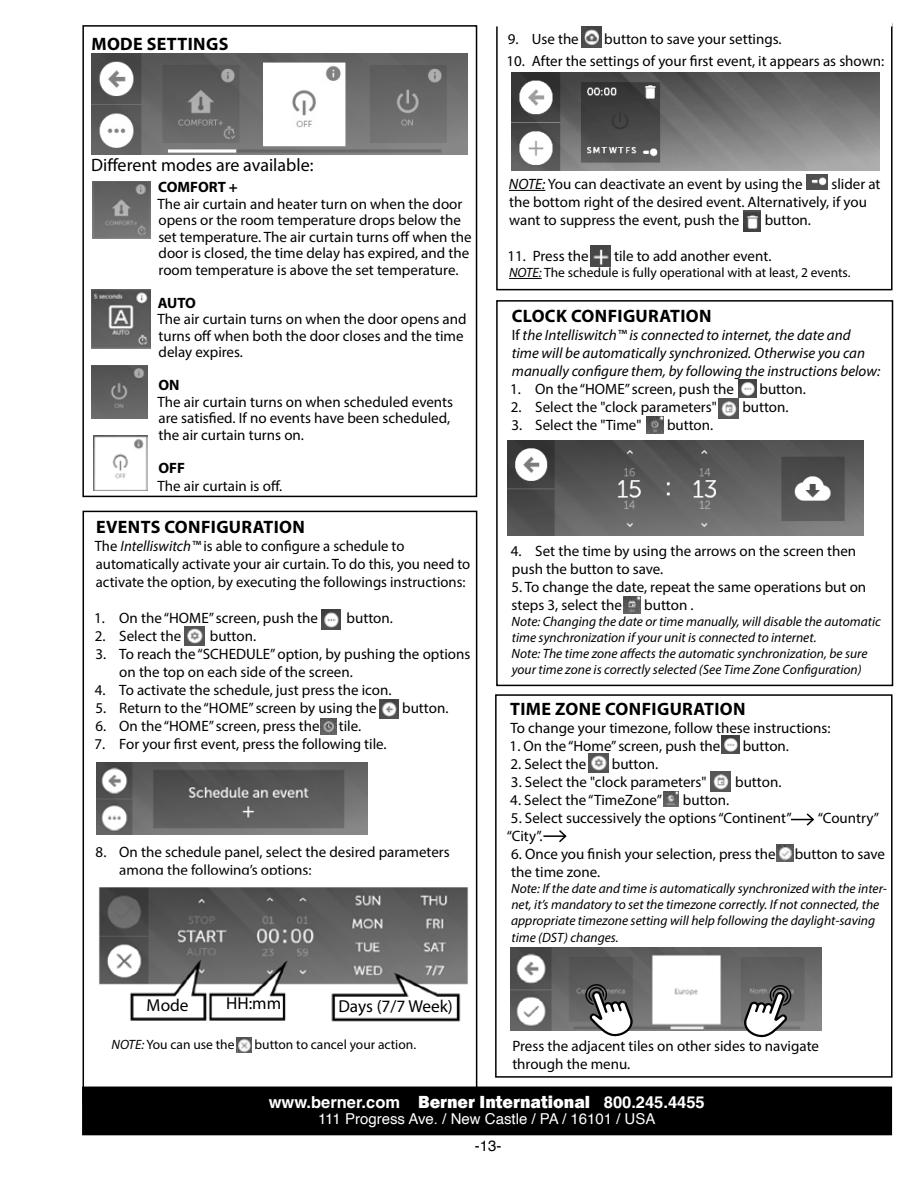
<style>
.page{position:relative;width:918px;height:1188px;background:#fff}
.page>*{position:absolute;margin:0;border:0;box-sizing:border-box;transform-origin:0 0}
.t1{font:700 18px "Myriad Pro";letter-spacing:.02em;color:#000}
.t2{font:18px "Myriad Pro";color:#000}
.t3{font:17.4px "Myriad Pro";color:#000}
.t4{font:700 16.5px "Helvetica LT Pro";color:#fff}
.t5{font:15px/18px "Myriad Pro";color:#000}
.t6{font:italic 15px/18px "Myriad Pro";color:#000}
.t7{font:15px "Helvetica";color:#fff}
.t8{font:700 15px "Myriad Pro";color:#000}
.t9{font:15px "Helvetica";color:#000}
.t10{font:italic 13.5px/16.2px "Myriad Pro";color:#000}
.t11{font:13.5px "Myriad Pro";color:#000}
.s1{font-style:italic}
.s2{font-style:normal}
.s3{font-family:"Franklin Gothic";font-weight:800;font-size:18px}
</style>
<div class="page">
<img style="left:96px;top:762px;width:272px;height:73px">
<hr style="left:509px;top:190px;width:36px;height:1px;background:#000">
<hr style="left:509px;top:278px;width:33px;height:1px;background:#000">
<div style="left:496px;top:300px;width:397px;height:386px;border:2px solid #000"></div>
<div style="left:495px;top:694px;width:398px;height:384px;border:2px solid #000"></div>
<div style="left:82px;top:25px;width:395px;height:472px;border:2px solid #000"></div>
<img style="left:91px;top:54px;width:376px;height:100px">
<img style="left:92px;top:290px;width:58px;height:59px">
<img style="left:92px;top:181px;width:58px;height:57px">
<img style="left:91px;top:366px;width:56px;height:52px">
<img style="left:93px;top:436px;width:55px;height:54px">
<img style="left:82px;top:875px;width:396px;height:160px">
<img style="left:508px;top:441px;width:355px;height:94px">
<img style="left:512px;top:72px;width:367px;height:98px">
<img style="left:321px;top:719px;width:15px;height:15px">
<img style="left:236px;top:1038px;width:16px;height:15px">
<hr style="left:543px;top:835px;width:23px;height:2px;background:#000">
<svg style="left:557px;top:830px;width:10px;height:13px"></svg>
<svg style="left:791px;top:813px;width:24px;height:13px"></svg>
<img style="left:806px;top:175px;width:22px;height:15px">
<img style="left:743px;top:211px;width:18px;height:21px">
<img style="left:590px;top:246px;width:21px;height:20px">
<div style="left:496px;top:23px;width:397px;height:267px;border:2px solid #000"></div>
<div style="left:493px;top:14px;width:400px;height:12px;background:#fff"></div>
<img style="left:321px;top:610px;width:20px;height:19px">
<img style="left:380px;top:700px;width:19px;height:19px">
<img style="left:738px;top:379px;width:19px;height:19px">
<img style="left:719px;top:398px;width:20px;height:20px">
<img style="left:646px;top:416px;width:17px;height:17px">
<img style="left:624px;top:597px;width:16px;height:17px">
<img style="left:511px;top:947px;width:311px;height:84px">
<svg style="left:584px;top:983px;width:49px;height:54px"></svg>
<svg style="left:744px;top:984px;width:49px;height:54px"></svg>
<img style="left:721px;top:735px;width:19px;height:19px">
<img style="left:711px;top:772px;width:20px;height:20px">
<img style="left:663px;top:791px;width:16px;height:16px">
<img style="left:776px;top:844px;width:17px;height:17px">
<img style="left:581px;top:26px;width:21px;height:21px">
<img style="left:589px;top:754px;width:19px;height:19px">
<img style="left:185px;top:626px;width:19px;height:20px">
<div style="left:141px;top:997px;width:59px;height:16px;background:#fff"></div>
<div style="left:218px;top:998px;width:59px;height:16px;background:#fff"></div>
<div style="left:339px;top:998px;width:112px;height:18px;background:#fff"></div>
<div style="left:83px;top:1087px;width:808px;height:48px;background:#000"></div>
<p class="t1" style="left:91px;top:32px;width:138px">MODE SETTINGS</p>
<p class="t2" style="left:91px;top:154px;width:224px">Different modes are available:</p>
<p class="t8" style="left:158px;top:178px;width:81px">COMFORT +</p>
<p class="t5" style="left:157px;top:195px;width:316px;line-height:16.5px">The air curtain and heater turn on when the door opens or the room temperature drops below the set temperature. The air curtain turns off when the door is closed, the time delay has expired, and the room temperature is above the set temperature.</p>
<p class="t8" style="left:158px;top:293px;width:40px">AUTO</p>
<p class="t5" style="left:157px;top:311px;width:311px;line-height:16.5px">The air curtain turns on when the door opens and turns off when both the door closes and the time delay expires.</p>
<p class="t8" style="left:158px;top:376px;width:23px">ON</p>
<p class="t5" style="left:157px;top:393px;width:297px;line-height:16.5px">The air curtain turns on when scheduled events are satisfied. If no events have been scheduled, the air curtain turns on.</p>
<p class="t8" style="left:158px;top:458px;width:28px">OFF</p>
<p class="t5" style="left:157px;top:477px;width:126px">The air curtain is off.</p>
<p class="t1" style="left:96px;top:516px;width:210px">EVENTS CONFIGURATION</p>
<p class="t5" style="left:95px;top:537px;width:377px">The <span class="s1">Intelliswitch™</span> is able to configure a schedule to automatically activate your air curtain. To do this, you need to activate the option, by executing the followings instructions:</p>
<p class="t5" style="left:94px;top:609px;width:226px">1. On the “HOME” screen, push the</p>
<p class="t5" style="left:347px;top:609px;width:48px">button.</p>
<p class="t5" style="left:95px;top:627px;width:88px">2. Select the</p>
<p class="t5" style="left:210px;top:627px;width:48px">button.</p>
<p class="t5" style="left:119px;top:645px;width:353px;text-indent:-24px">3. To reach the “SCHEDULE” option, by pushing the options on the top on each side of the screen.</p>
<p class="t5" style="left:95px;top:681px;width:298px">4. To activate the schedule, just press the icon.</p>
<p class="t5" style="left:95px;top:699px;width:283px">5. Return to the “HOME” screen by using the</p>
<p class="t5" style="left:402px;top:699px;width:48px">button.</p>
<p class="t5" style="left:95px;top:717px;width:226px">6. On the “HOME” screen, press the</p>
<p class="t5" style="left:339px;top:717px;width:24px">tile.</p>
<p class="t5" style="left:95px;top:735px;width:294px">7. For your first event, press the following tile.</p>
<p class="t5" style="left:119px;top:843px;width:332px;text-indent:-24px">8. On the schedule panel, select the desired parameters among the following’s options:</p>
<p class="t3" style="left:147px;top:995px;width:43px">Mode</p>
<p class="t3" style="left:226px;top:993px;width:57px">HH:mm</p>
<p class="t3" style="left:338px;top:996px;width:116px">Days (7/7 Week)</p>
<p class="t5" style="left:508px;top:30px;width:72px">9. Use the</p>
<p class="t5" style="left:604px;top:30px;width:179px">button to save your settings.</p>
<p class="t5" style="left:507px;top:51px;width:379px">10. After the settings of your first event, it appears as shown:</p>
<p class="t5" style="left:509px;top:175px;width:295px"><span class="s1">NOTE:</span> You can deactivate an event by using the</p>
<p class="t5" style="left:509px;top:175px;width:373px;text-indent:322px">slider at the bottom right of the desired event. Alternatively, if you want to suppress the event, push the</p>
<p class="t5" style="left:765px;top:211px;width:48px">button.</p>
<p class="t5" style="left:507px;top:247px;width:83px">11. Press the</p>
<p class="t5" style="left:614px;top:247px;width:159px">tile to add another event.</p>
<p class="t11" style="left:509px;top:264px;width:343px"><span class="s1">NOTE:</span> The schedule is fully operational with at least, 2 events.</p>
<p class="t1" style="left:512px;top:304px;width:201px">CLOCK CONFIGURATION</p>
<p class="t6" style="left:512px;top:325px;width:370px"><span class="s2">If</span> the Intelliswitch™ is connected to internet, the date and time will be automatically synchronized. Otherwise you can manually configure them, by following the instructions below:</p>
<p class="t5" style="left:510px;top:379px;width:226px">1. On the “HOME” screen, push the</p>
<p class="t5" style="left:759px;top:379px;width:48px">button.</p>
<p class="t5" style="left:511px;top:397px;width:207px">2. Select the "clock parameters"</p>
<p class="t5" style="left:742px;top:397px;width:48px">button.</p>
<p class="t5" style="left:511px;top:415px;width:132px">3. Select the "Time"</p>
<p class="t5" style="left:667px;top:415px;width:48px">button.</p>
<p class="t5" style="left:511px;top:541px;width:347px">4. Set the time by using the arrows on the screen then push the button to save.</p>
<p class="t5" style="left:511px;top:577px;width:356px">5. To change the date, repeat the same operations but on steps 3, select the</p>
<p class="t5" style="left:644px;top:595px;width:51px">button .</p>
<p class="t10" style="left:512px;top:613px;width:371px">Note: Changing the date or time manually, will disable the automatic time synchronization if your unit is connected to internet.<br>Note: The time zone affects the automatic synchronization, be sure your time zone is correctly selected (See Time Zone Configuration)</p>
<p class="t1" style="left:510px;top:697px;width:237px">TIME ZONE CONFIGURATION</p>
<p class="t5" style="left:510px;top:719px;width:322px">To change your timezone, follow these instructions:</p>
<p class="t5" style="left:510px;top:737px;width:212px">1. On the “Home” screen, push the</p>
<p class="t5" style="left:743px;top:737px;width:48px">button.</p>
<p class="t5" style="left:511px;top:755px;width:77px">2. Select the</p>
<p class="t5" style="left:612px;top:755px;width:48px">button.</p>
<p class="t5" style="left:511px;top:773px;width:197px">3. Select the "clock parameters"</p>
<p class="t5" style="left:735px;top:773px;width:48px">button.</p>
<p class="t5" style="left:510px;top:791px;width:153px">4. Select the “TimeZone”</p>
<p class="t5" style="left:683px;top:791px;width:48px">button.</p>
<p class="t5" style="left:511px;top:809px;width:282px">5. Select successively the options “Continent”</p>
<p class="t5" style="left:818px;top:809px;width:63px">“Country”</p>
<p class="t5" style="left:507px;top:827px;width:37px">“City”.</p>
<p class="t5" style="left:511px;top:845px;width:266px">6. Once you finish your selection, press the</p>
<p class="t5" style="left:795px;top:845px;width:92px">button to save</p>
<p class="t5" style="left:511px;top:863px;width:90px">the time zone.</p>
<p class="t10" style="left:511px;top:880px;width:377px">Note: If the date and time is automatically synchronized with the inter&shy;net, it’s mandatory to set the timezone correctly. If not connected, the appropriate timezone setting will help following the daylight-saving time (DST) changes.</p>
<p class="t11" style="left:111px;top:1036px;width:125px"><span class="s1">NOTE:</span> You can use the</p>
<p class="t11" style="left:255px;top:1036px;width:163px">button to cancel your action.</p>
<p class="t5" style="left:512px;top:1036px;width:308px">Press the adjacent tiles on other sides to navigate through the menu.</p>
<p class="t4" style="left:269px;top:1092px;width:437px">www.berner.com <span class="s3">Berner International</span> 800.245.4455</p>
<p class="t7" style="left:318px;top:1107px;width:339px">111 Progress Ave. / New Castle / PA / 16101 / USA</p>
<p class="t9" style="left:475px;top:1134px;width:28px">-13-</p>
</div>
